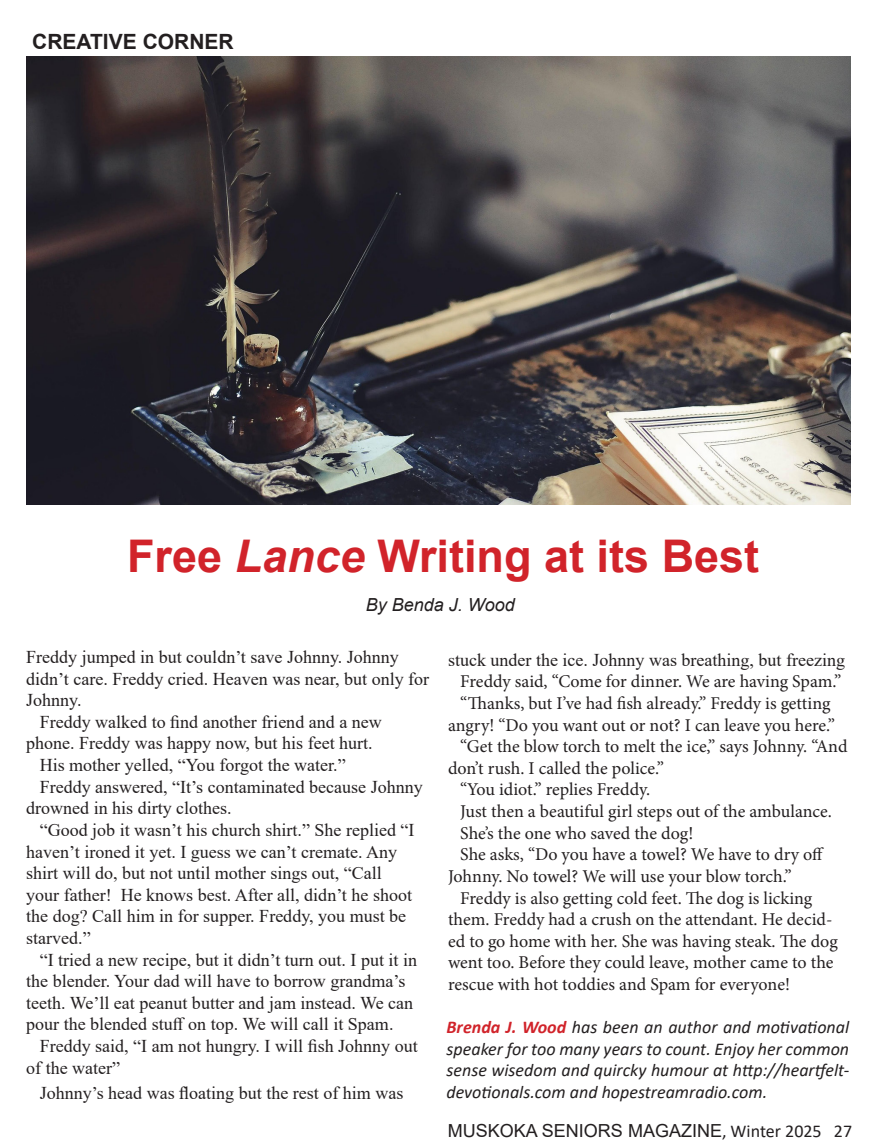
<style>
.page{position:relative;width:878px;height:1148px;background:#fff}
.page>*{position:absolute;margin:0;border:0;box-sizing:border-box;transform-origin:0 0}
.t1{font:700 45px "Arial";color:#d1232a}
.t2{font:700 21px "Arial";color:#231f20}
.t3{font:18px/21.6px "Times New Roman";color:#231f20}
.t4{font:18px/21.6px "Minion Pro";letter-spacing:-.005em;color:#231f20}
.t5{font:italic 18px/21.6px "Calibri";color:#231f20;text-align:justify}
.t6{font:18px "Arial";color:#231f20}
.t7{font:italic 18px "Arial";color:#231f20}
.s1{font-style:italic}
.s2{font-weight:700;color:#d1232a}
.s3{font-family:"Calibri"}
</style>
<div class="page">
<img style="left:26px;top:56px;width:824px;height:448px">
<p class="t2" style="left:32px;top:27px;width:203px">CREATIVE CORNER</p>
<p class="t1" style="left:127px;top:524px;width:633px">Free <span class="s1">Lance</span> Writing at its Best</p>
<p class="t7" style="left:366px;top:593px;width:151px">By Benda J. Wood</p>
<p class="t3" style="left:448px;top:648px;width:398px">stuck under the ice. Johnny was breathing, but freezing</p>
<p class="t4" style="left:460px;top:671px;width:382px">Freddy said, “Come for dinner. We are having Spam.”</p>
<p class="t4" style="left:448px;top:692px;width:388px;text-align:center">“Thanks, but I’ve had fish already.” Freddy is getting angry! “Do you want out or not? I can leave you here.”</p>
<p class="t4" style="left:448px;top:735px;width:401px;text-indent:12px">“Get the blow torch to melt the ice,” says Johnny. “And don’t rush. I called the police.”</p>
<p class="t4" style="left:460px;top:779px;width:191px">“You idiot.” replies Freddy.</p>
<p class="t4" style="left:460px;top:800px;width:373px">Just then a beautiful girl steps out of the ambulance.</p>
<p class="t4" style="left:460px;top:822px;width:234px">She’s the one who saved the dog!</p>
<p class="t4" style="left:448px;top:843px;width:377px;text-indent:12px">She asks, “Do you have a towel? We have to dry off<br>Johnny. No towel? We will use your blow torch.”</p>
<p class="t4" style="left:448px;top:887px;width:391px;text-indent:12px">Freddy is also getting cold feet. The dog is licking them. Freddy had a crush on the attendant. He decid&shy;ed to go home with her. She was having steak. The dog went too. Before they could leave, mother came to the rescue with hot toddies and Spam for everyone!</p>
<p class="t5" style="left:446px;top:1015px;width:404px"><span class="s2">Brenda J. Wood</span> has been an author and motivational speaker for too many years to count. Enjoy her common sense wisedom and quircky humour at http://heartfelt&shy;devotionals.com and hopestreamradio.com.</p>
<p class="t6" style="left:448px;top:1117px;width:406px">MUSKOKA SENIORS MAGAZINE<span class="s3">, Winter 2025 27</span></p>
<p class="t3" style="left:26px;top:645px;width:404px">Freddy jumped in but couldn’t save Johnny. Johnny didn’t care. Freddy cried. Heaven was near, but only for<br>Johnny.</p>
<p class="t3" style="left:26px;top:710px;width:357px;text-indent:14px">Freddy walked to find another friend and a new phone. Freddy was happy now, but his feet hurt.</p>
<p class="t3" style="left:40px;top:753px;width:307px">His mother yelled, “You forgot the water.”</p>
<p class="t3" style="left:26px;top:775px;width:398px;text-indent:14px">Freddy answered, “It’s contaminated because Johnny drowned in his dirty clothes.</p>
<p class="t3" style="left:26px;top:818px;width:390px;text-indent:14px">“Good job it wasn’t his church shirt.” She replied “I haven’t ironed it yet. I guess we can’t cremate. Any shirt will do, but not until mother sings out, “Call your father! He knows best. After all, didn’t he shoot the dog? Call him in for supper. Freddy, you must be starved.”</p>
<p class="t3" style="left:26px;top:948px;width:392px;text-indent:14px">“I tried a new recipe, but it didn’t turn out. I put it in the blender. Your dad will have to borrow grandma’s teeth. We’ll eat peanut butter and jam instead. We can pour the blended stuff on top. We will call it Spam.</p>
<p class="t3" style="left:26px;top:1034px;width:393px;text-indent:14px">Freddy said, “I am not hungry. I will fish Johnny out of the water”</p>
<p class="t3" style="left:40px;top:1081px;width:365px">Johnny’s head was floating but the rest of him was</p>
</div>
